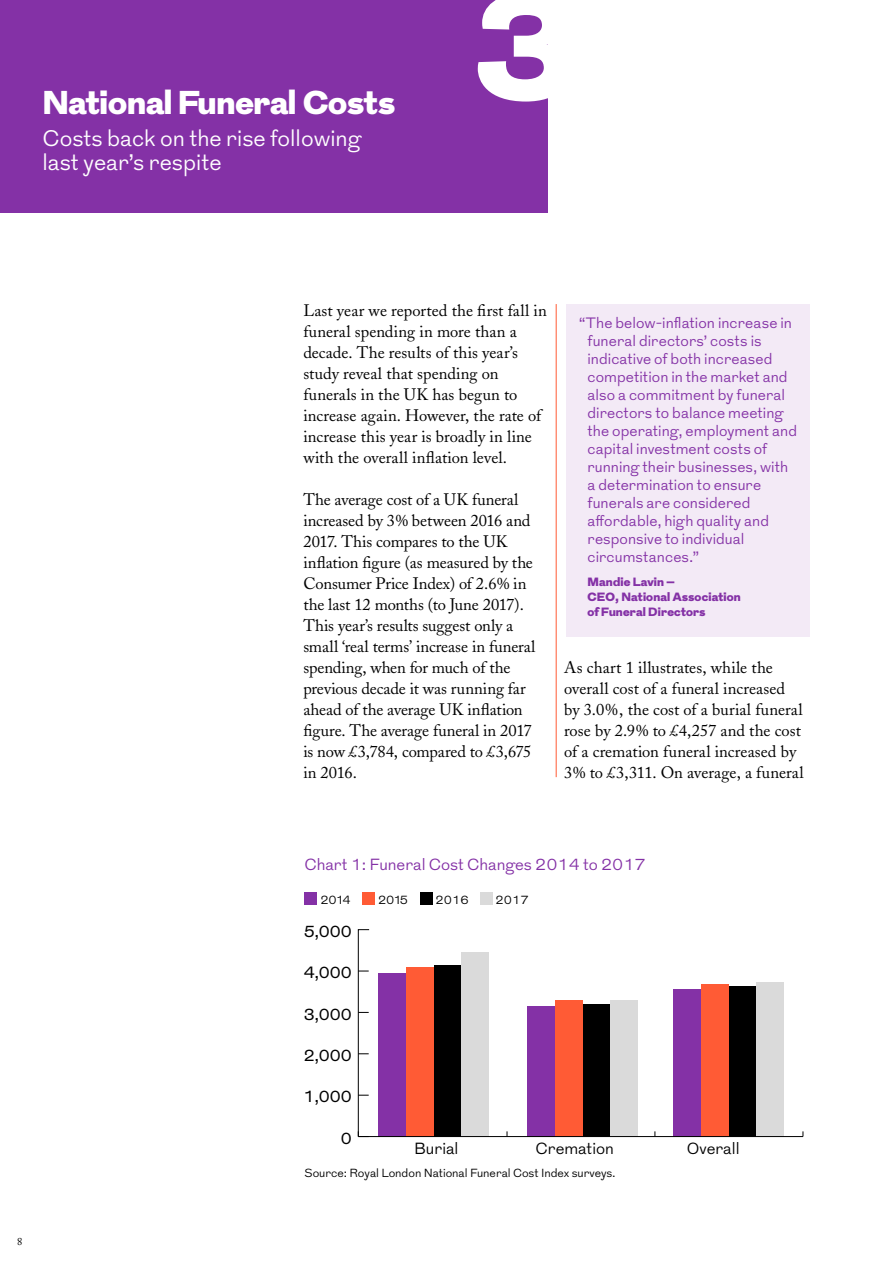
<style>
.page{position:relative;width:893px;height:1263px;background:#fff}
.page>*{position:absolute;margin:0;border:0;box-sizing:border-box;transform-origin:0 0}
.t1{font:900 150px "Grot";color:#fff}
.t2{font:900 33px "Grot";color:#fff}
.t3{font:300 22.5px/24px "Grot";color:#fff}
.t4{font:16.5px/21px "Adobe Caslon";color:#000}
.t5{font:300 16.2px "Grot";color:#8431a6}
.t6{font:16.2px "Grot";color:#000}
.t7{font:300 16.2px "Grot";color:#000}
.t8{font:300 15px/18px "Grot";letter-spacing:.005em;color:#8431a6}
.t9{font:900 12px/15px "Grot";letter-spacing:.015em;color:#8431a6}
.t10{font:300 12px "Grot";letter-spacing:-.01em;color:#000}
.t11{font:300 11.7px "Grot";color:#000}
.t12{font:10.5px "Adobe Caslon";color:#000}
</style>
<div class="page">
<div style="left:0;top:0;width:547px;height:213px;background:#8431a6"></div>
<hr style="left:556px;top:304px;width:1px;height:473px;background:#ff5b35">
<div style="left:566px;top:304px;width:244px;height:332px;background:#f3eaf6"></div>
<div style="left:434px;top:965px;width:28px;height:171px;background:#000"></div>
<div style="left:462px;top:952px;width:27px;height:184px;background:#dadada"></div>
<div style="left:583px;top:1003px;width:27px;height:133px;background:#000"></div>
<div style="left:610px;top:1000px;width:28px;height:136px;background:#dadada"></div>
<div style="left:728px;top:986px;width:28px;height:150px;background:#000"></div>
<div style="left:756px;top:982px;width:28px;height:154px;background:#dadada"></div>
<div style="left:406px;top:967px;width:28px;height:169px;background:#ff5b35"></div>
<div style="left:555px;top:1000px;width:28px;height:136px;background:#ff5b35"></div>
<div style="left:701px;top:984px;width:27px;height:152px;background:#ff5b35"></div>
<div style="left:379px;top:972px;width:27px;height:164px;background:#8431a6"></div>
<div style="left:527px;top:1006px;width:28px;height:130px;background:#8431a6"></div>
<div style="left:673px;top:989px;width:28px;height:147px;background:#8431a6"></div>
<hr style="left:358px;top:1136px;width:445px;height:1px;background:#000">
<svg style="left:358px;top:929px;width:12px;height:208px"></svg>
<div style="left:305px;top:893px;width:12px;height:12px;background:#8431a6"></div>
<div style="left:362px;top:892px;width:13px;height:13px;background:#ff5b35"></div>
<div style="left:420px;top:892px;width:12px;height:13px;background:#000"></div>
<div style="left:480px;top:892px;width:12px;height:13px;background:#dadada"></div>
<h2 class="t2" style="left:43px;top:78px;width:354px">National Funeral Costs</h2>
<h3 class="t3" style="left:43px;top:127px;width:320px">Costs back on the rise following last year’s respite</h3>
<h1 class="t1" style="left:472px;top:-60px;width:107px">3</h1>
<p class="t12" style="left:17px;top:1235px;width:7px">8</p>
<p class="t4" style="left:303px;top:300px;width:245px">Last year we reported the first fall in funeral spending in more than a decade. The results of this year’s study reveal that spending on funerals in the UK has begun to increase again. However, the rate of increase this year is broadly in line with the overall inflation level.</p>
<p class="t4" style="left:303px;top:489px;width:233px">The average cost of a UK funeral increased by 3% between 2016 and<br>2017. This compares to the UK inflation figure (as measured by the<br>Consumer Price Index) of 2.6% in the last 12 months (to June 2017).<br>This year’s results suggest only a small ‘real terms’ increase in funeral spending, when for much of the previous decade it was running far ahead of the average UK inflation figure. The average funeral in 2017 is now £3,784, compared to £3,675 in 2016.</p>
<p class="t8" style="left:587px;top:314px;width:211px;text-indent:-9px">“The below-inflation increase in funeral directors’ costs is indicative of both increased competition in the market and also a commitment by funeral directors to balance meeting the operating, employment and capital investment costs of running their businesses, with a determination to ensure funerals are considered affordable, high quality and responsive to individual circumstances.”</p>
<p class="t9" style="left:587px;top:574px;width:155px">Mandie Lavin –<br>CEO, National Association of Funeral Directors</p>
<p class="t4" style="left:564px;top:657px;width:241px">As chart 1 illustrates, while the overall cost of a funeral increased by 3.0%, the cost of a burial funeral rose by 2.9% to £4,257 and the cost of a cremation funeral increased by 3% to £3,311. On average, a funeral</p>
<p class="t5" style="left:304px;top:853px;width:343px">Chart 1: Funeral Cost Changes 2014 to 2017</p>
<p class="t10" style="left:320px;top:892px;width:32px">2014</p>
<p class="t10" style="left:378px;top:892px;width:32px">2015</p>
<p class="t10" style="left:436px;top:892px;width:35px">2016</p>
<p class="t10" style="left:495px;top:892px;width:35px">2017</p>
<p class="t6" style="left:304px;top:920px;width:50px">5,000</p>
<p class="t6" style="left:304px;top:962px;width:50px">4,000</p>
<p class="t6" style="left:304px;top:1003px;width:50px">3,000</p>
<p class="t6" style="left:304px;top:1044px;width:50px">2,000</p>
<p class="t6" style="left:304px;top:1086px;width:50px">1,000</p>
<p class="t6" style="left:341px;top:1127px;width:12px">0</p>
<p class="t7" style="left:414px;top:1138px;width:46px">Burial</p>
<p class="t7" style="left:536px;top:1138px;width:80px">Cremation</p>
<p class="t7" style="left:687px;top:1138px;width:54px">Overall</p>
<p class="t11" style="left:304px;top:1165px;width:312px">Source: Royal London National Funeral Cost Index surveys.</p>
</div>
